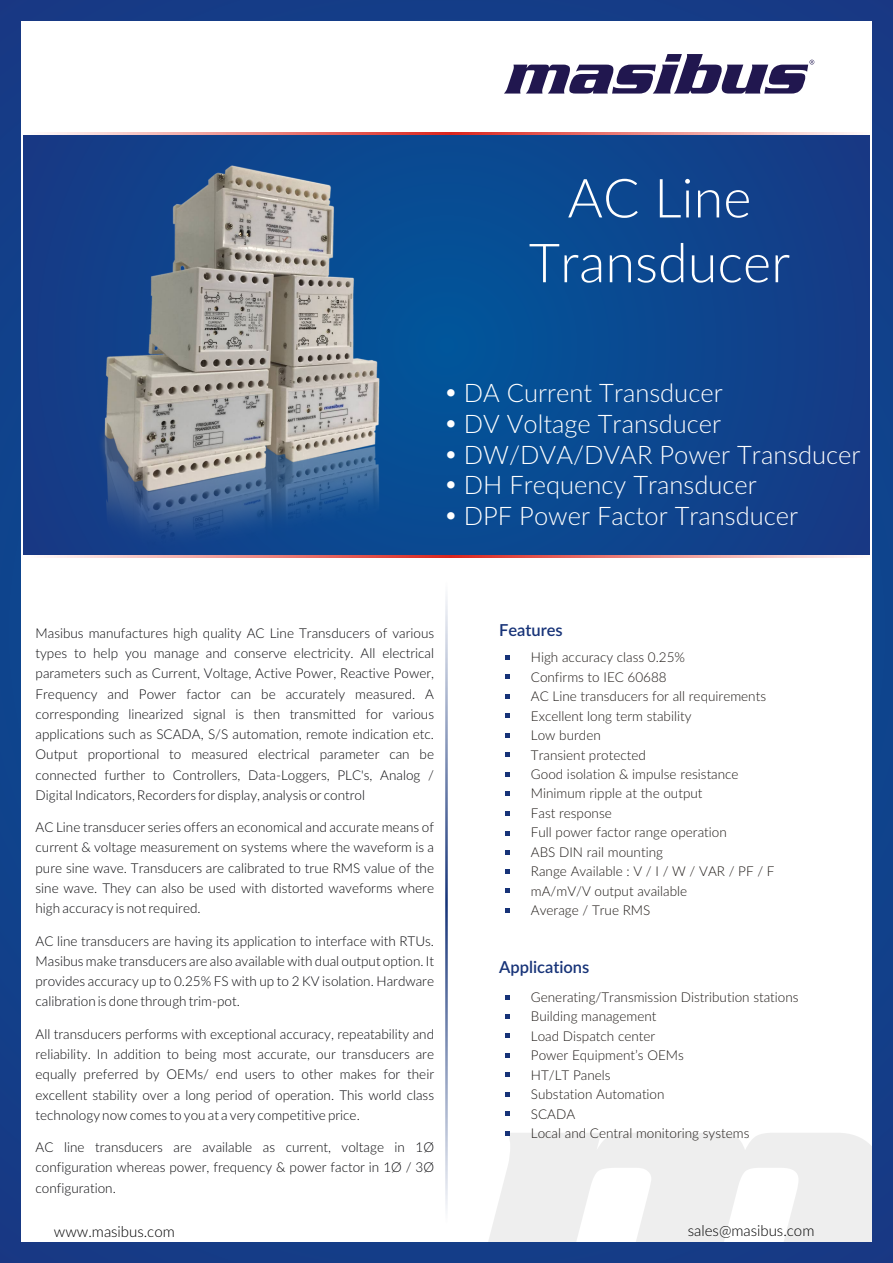
<style>
.page{position:relative;width:893px;height:1263px;background:#143d88}
.page>*{position:absolute;margin:0;border:0;box-sizing:border-box;transform-origin:0 0}
.t1{font:300 54px/64.8px "Lato";color:#fff;text-align:center}
.t2{font:300 25.5px/30.6px "Lato";color:#fff}
.t3{font:25.5px "Wingdings";color:#fff}
.t4{font:600 16.5px "Lato";color:#173378}
.t5{font:300 15px "Lato";color:#000}
.t6{font:300 13.5px/20.2px "Lato";color:#0a0a0d;text-align:justify}
.t7{font:300 13.5px/19.5px "Lato";color:#1f1a17}
</style>
<div class="page">
<div style="left:21px;top:21px;width:851px;height:1221px;background:#fff"></div>
<svg style="left:504px;top:54px;width:310px;height:40px"></svg>
<div style="left:23px;top:135px;width:847px;height:420px;background:linear-gradient(to bottom,#0d468e,#0d458e)"></div>
<img style="left:97px;top:166px;width:283px;height:389px">
<img style="left:445px;top:594px;width:3px;height:617px">
<svg style="left:506px;top:752px;width:4px;height:5px"></svg>
<svg style="left:506px;top:772px;width:4px;height:4px"></svg>
<svg style="left:506px;top:791px;width:4px;height:5px"></svg>
<svg style="left:506px;top:811px;width:4px;height:4px"></svg>
<svg style="left:506px;top:831px;width:4px;height:4px"></svg>
<svg style="left:506px;top:850px;width:4px;height:4px"></svg>
<svg style="left:506px;top:869px;width:4px;height:4px"></svg>
<svg style="left:506px;top:889px;width:4px;height:4px"></svg>
<svg style="left:506px;top:908px;width:4px;height:5px"></svg>
<svg style="left:506px;top:995px;width:4px;height:4px"></svg>
<svg style="left:506px;top:1014px;width:4px;height:5px"></svg>
<svg style="left:506px;top:1034px;width:4px;height:4px"></svg>
<svg style="left:506px;top:1053px;width:4px;height:5px"></svg>
<svg style="left:506px;top:1072px;width:4px;height:5px"></svg>
<svg style="left:506px;top:1092px;width:4px;height:5px"></svg>
<svg style="left:506px;top:1112px;width:4px;height:4px"></svg>
<svg style="left:488px;top:1131px;width:384px;height:111px"></svg>
<svg style="left:506px;top:655px;width:4px;height:5px"></svg>
<svg style="left:506px;top:675px;width:4px;height:4px"></svg>
<svg style="left:506px;top:714px;width:4px;height:4px"></svg>
<svg style="left:506px;top:694px;width:4px;height:5px"></svg>
<svg style="left:506px;top:733px;width:4px;height:4px"></svg>
<svg style="left:447px;top:389px;width:8px;height:38px"></svg>
<h1 class="t1" style="left:529px;top:169px;width:263px">AC Line<br>Transducer</h1>
<h2 class="t2" style="left:464px;top:379px;width:260px">DA Current Transducer</h2>
<h2 class="t2" style="left:464px;top:410px;width:259px">DV Voltage Transducer</h2>
<h2 class="t2" style="left:464px;top:440px;width:398px">DW/DVA/DVAR Power Transducer<br>DH Frequency Transducer</h2>
<h2 class="t3" style="left:445px;top:444px;width:78px">•</h2>
<h2 class="t3" style="left:445px;top:474px;width:78px">•</h2>
<h2 class="t2" style="left:445px;top:502px;width:354px">•DPF Power Factor Transducer</h2>
<p class="t6" style="left:36px;top:623px;width:400px">Masibus manufactures high quality AC Line Transducers of various types to help you manage and conserve electricity. All electrical parameters such as Current, Voltage, Active Power, Reactive Power, Frequency and Power factor can be accurately measured. A corresponding linearized signal is then transmitted for various applications such as SCADA, S/S automation, remote indication etc.<br>Output proportional to measured electrical parameter can be connected further to Controllers, Data-Loggers, PLC's, Analog / Digital Indicators, Recorders for display, analysis or control</p>
<p class="t6" style="left:36px;top:818px;width:400px">AC Line transducer series offers an economical and accurate means of current &amp; voltage measurement on systems where the waveform is a pure sine wave. Transducers are calibrated to true RMS value of the sine wave. They can also be used with distorted waveforms where high accuracy is not required.</p>
<p class="t6" style="left:36px;top:931px;width:400px">AC line transducers are having its application to interface with RTUs.<br>Masibus make transducers are also available with dual output option. It provides accuracy up to 0.25% FS with up to 2 KV isolation. Hardware calibration is done through trim-pot.</p>
<p class="t6" style="left:36px;top:1024px;width:400px">All transducers performs with exceptional accuracy, repeatability and reliability. In addition to being most accurate, our transducers are equally preferred by OEMs/ end users to other makes for their excellent stability over a long period of operation. This world class technology now comes to you at a very competitive price.</p>
<p class="t6" style="left:36px;top:1138px;width:400px">AC line transducers are available as current, voltage in 1Ø configuration whereas power, frequency &amp; power factor in 1Ø / 3Ø configuration.</p>
<p class="t4" style="left:499px;top:623px;width:65px">Features</p>
<p class="t7" style="left:531px;top:648px;width:245px">High accuracy class 0.25%<br>Confirms to IEC 60688<br>AC Line transducers for all requirements<br>Excellent long term stability<br>Low burden<br>Transient protected<br>Good isolation &amp; impulse resistance<br>Minimum ripple at the output<br>Fast response<br>Full power factor range operation<br>ABS DIN rail mounting<br>Range Available : V / I / W / VAR / PF / F mA/mV/V output available<br>Average / True RMS</p>
<p class="t4" style="left:499px;top:960px;width:92px">Applications</p>
<p class="t7" style="left:531px;top:988px;width:269px">Generating/Transmission Distribution stations<br>Building management<br>Load Dispatch center<br>Power Equipment’s OEMs<br>HT/LT Panels<br>Substation Automation<br>SCADA<br>Local and Central monitoring systems</p>
<p class="t5" style="left:54px;top:1225px;width:122px">www.masibus.com</p>
<p class="t5" style="left:688px;top:1223px;width:128px">sales@masibus.com</p>
</div>
